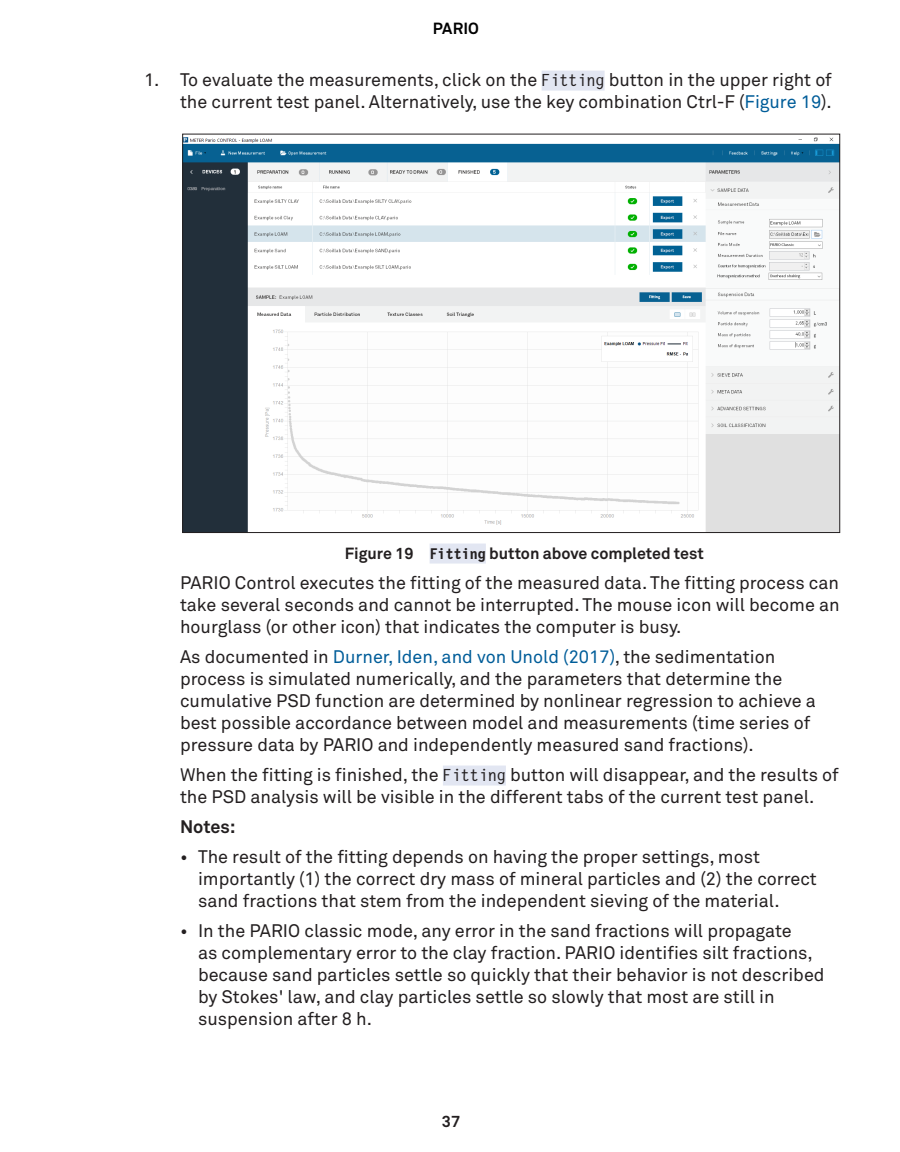
<style>
.page{position:relative;width:900px;height:1152px;background:#fff}
.page>*{position:absolute;margin:0;border:0;box-sizing:border-box;transform-origin:0 0}
.STEPNumList2NoNumber{font:18px/22px "Akkurat Pro";color:#231f20}
.STEPNumList2NoNumber-2{font:700 18px "Akkurat Pro";color:#231f20}
.t1{font:700 16px "Akkurat Pro";color:#231f20}
.t2{font:700 16px "Akkurat Pro";letter-spacing:.01em;color:#000}
.s1{font-family:"Lettr Goth 12 BT"}
.s2{color:#005d99}
</style>
<div class="page">
<div style="left:542px;top:71px;width:63px;height:20px;background:#e2e6f2"></div>
<div style="left:430px;top:544px;width:56px;height:20px;background:#e2e6f2"></div>
<div style="left:443px;top:766px;width:63px;height:20px;background:#e2e6f2"></div>
<img style="left:184px;top:137px;width:654px;height:394px">
<p class="t2" style="left:433px;top:18px;width:48px">PARIO</p>
<p class="STEPNumList2NoNumber" style="left:144px;top:69px;width:689px;text-align:right">1. To evaluate the measurements, click on the <span class="s1">Fitting</span> button in the upper right of the current test panel. Alternatively, use the key combination Ctrl-F (<span class="s2">Figure 19</span>).</p>
<p class="t1" style="left:345px;top:544px;width:360px">Figure 19 <span class="s1">Fitting</span> button above completed test</p>
<p class="STEPNumList2NoNumber" style="left:180px;top:572px;width:661px;text-align:justify">PARIO Control executes the fitting of the measured data. The fitting process can take several seconds and cannot be interrupted. The mouse icon will become an hourglass (or other icon) that indicates the computer is busy.</p>
<p class="STEPNumList2NoNumber" style="left:180px;top:646px;width:637px">As documented in <span class="s2">Durner, Iden, and von Unold (2017)</span>, the sedimentation process is simulated numerically, and the parameters that determine the cumulative PSD function are determined by nonlinear regression to achieve a best possible accordance between model and measurements (time series of pressure data by PARIO and independently measured sand fractions).</p>
<p class="STEPNumList2NoNumber" style="left:180px;top:764px;width:660px">When the fitting is finished, the <span class="s1">Fitting</span> button will disappear, and the results of the PSD analysis will be visible in the different tabs of the current test panel.</p>
<p class="STEPNumList2NoNumber-2" style="left:180px;top:816px;width:57px">Notes:</p>
<p class="STEPNumList2NoNumber" style="left:198px;top:846px;width:620px;text-indent:-18px">• The result of the fitting depends on having the proper settings, most importantly (1) the correct dry mass of mineral particles and (2) the correct sand fractions that stem from the independent sieving of the material.</p>
<p class="STEPNumList2NoNumber" style="left:198px;top:920px;width:628px;text-indent:-18px">• In the PARIO classic mode, any error in the sand fractions will propagate<br>as complementary error to the clay fraction. PARIO identifies silt fractions, because sand particles settle so quickly that their behavior is not described by Stokes' law, and clay particles settle so slowly that most are still in suspension after 8 h.</p>
<p class="t1" style="left:442px;top:1111px;width:20px">37</p>
</div>
